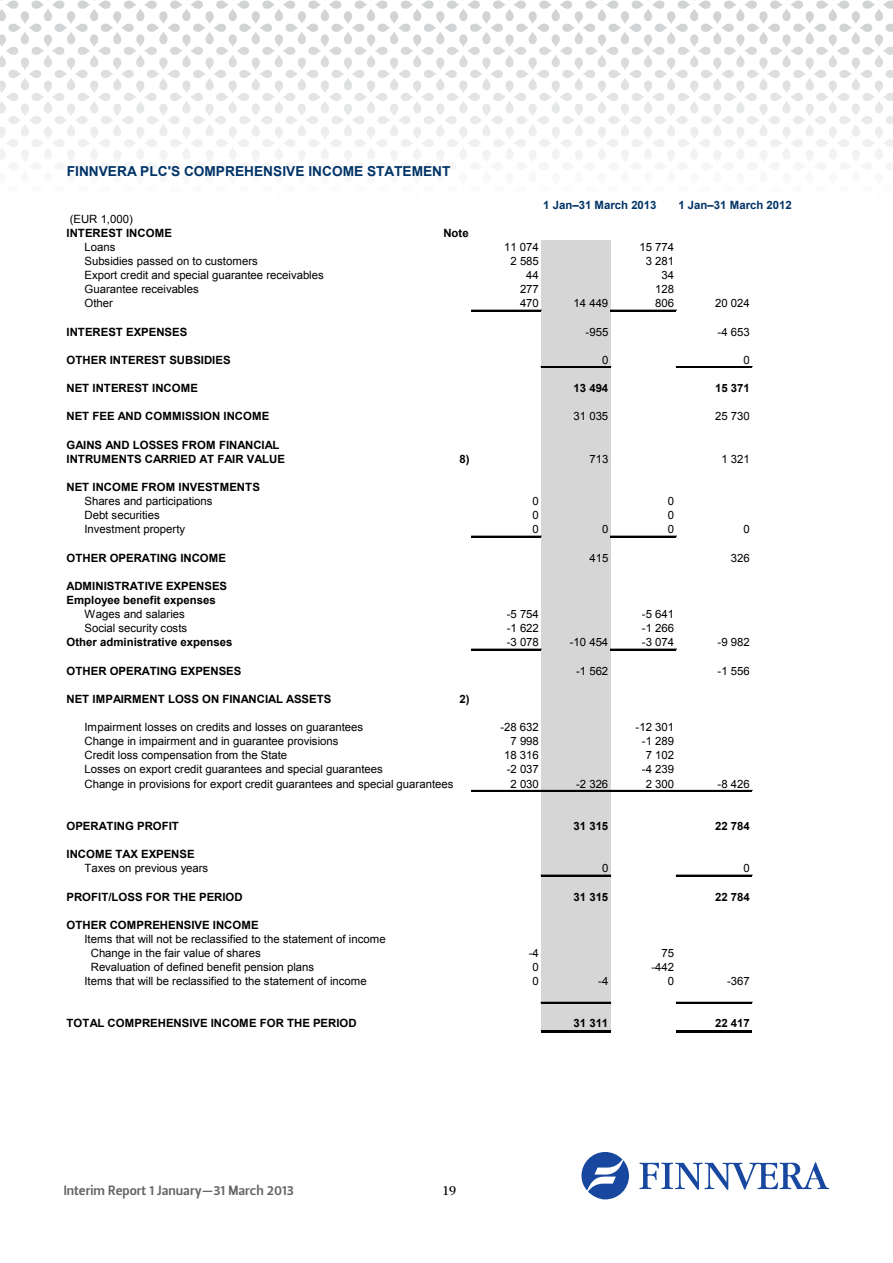
<style>
.page{position:relative;width:893px;height:1263px;background:#fff}
.page>*{position:absolute;margin:0;border:0;box-sizing:border-box;transform-origin:0 0}
.t1{font:700 13.65px "Arial";color:#036}
.t2{font:13.5px "Leitura Sans Grot 3";color:#636466}
.t3{font:13.5px "Leitura News Roman 2";color:#000}
.t4{font:11.4px/14.1px "Arial";color:#000}
.t5{font:700 11.4px/14.1px "Arial";color:#000}
.t6{font:700 11.4px "Arial";color:#036}
</style>
<div class="page">
<svg style="left:0;top:0;width:302px;height:164px"></svg>
<svg style="left:302px;top:0;width:323px;height:164px"></svg>
<svg style="left:625px;top:0;width:268px;height:164px"></svg>
<svg style="left:581px;top:1152px;width:48px;height:47px"></svg>
<svg style="left:639px;top:1162px;width:190px;height:28px"></svg>
<div style="left:541px;top:240px;width:70px;height:792px;background:#d6d6d6"></div>
<hr style="left:472px;top:310px;width:69px;height:1px;background:#000">
<hr style="left:541px;top:366px;width:70px;height:1px;background:#000">
<hr style="left:541px;top:367px;width:70px;height:1px;background:#000">
<hr style="left:472px;top:536px;width:69px;height:1px;background:#000">
<hr style="left:472px;top:649px;width:69px;height:1px;background:#000">
<hr style="left:541px;top:875px;width:70px;height:1px;background:#000">
<hr style="left:541px;top:1002px;width:70px;height:1px;background:#000">
<hr style="left:541px;top:1030px;width:70px;height:1px;background:#000">
<hr style="left:610px;top:310px;width:66px;height:1px;background:#000">
<hr style="left:676px;top:366px;width:76px;height:1px;background:#000">
<hr style="left:676px;top:367px;width:76px;height:1px;background:#000">
<hr style="left:610px;top:536px;width:66px;height:1px;background:#000">
<hr style="left:610px;top:649px;width:66px;height:1px;background:#000">
<hr style="left:472px;top:790px;width:280px;height:1px;background:#000">
<hr style="left:676px;top:875px;width:76px;height:1px;background:#000">
<hr style="left:676px;top:1002px;width:76px;height:1px;background:#000">
<hr style="left:676px;top:1030px;width:76px;height:1px;background:#000">
<p class="t1" style="left:67px;top:162px;width:385px">FINNVERA PLC'S COMPREHENSIVE INCOME STATEMENT</p>
<p class="t6" style="left:543px;top:197px;width:115px">1 Jan–31 March 2013</p>
<p class="t6" style="left:678px;top:197px;width:115px">1 Jan–31 March 2012</p>
<p class="t4" style="left:70px;top:212px;width:65px">(EUR 1,000)</p>
<p class="t5" style="left:67px;top:226px;width:107px">INTEREST INCOME</p>
<p class="t5" style="left:443px;top:226px;width:27px">Note</p>
<p class="t4" style="left:84px;top:240px;width:32px">Loans</p>
<p class="t4" style="left:504px;top:240px;width:36px">11 074</p>
<p class="t4" style="left:639px;top:240px;width:36px">15 774</p>
<p class="t4" style="left:84px;top:254px;width:175px">Subsidies passed on to customers</p>
<p class="t4" style="left:510px;top:254px;width:30px">2 585</p>
<p class="t4" style="left:646px;top:254px;width:30px">3 281</p>
<p class="t4" style="left:84px;top:268px;width:241px">Export credit and special guarantee receivables</p>
<p class="t4" style="left:526px;top:268px;width:14px">44</p>
<p class="t4" style="left:661px;top:268px;width:14px">34</p>
<p class="t4" style="left:84px;top:282px;width:116px">Guarantee receivables</p>
<p class="t4" style="left:520px;top:282px;width:20px">277</p>
<p class="t4" style="left:655px;top:282px;width:20px">128</p>
<p class="t4" style="left:84px;top:296px;width:30px">Other</p>
<p class="t4" style="left:520px;top:296px;width:20px">470</p>
<p class="t4" style="left:574px;top:296px;width:36px">14 449</p>
<p class="t4" style="left:655px;top:296px;width:20px">806</p>
<p class="t4" style="left:715px;top:296px;width:36px">20 024</p>
<p class="t5" style="left:67px;top:325px;width:122px">INTEREST EXPENSES</p>
<p class="t4" style="left:585px;top:325px;width:24px">-955</p>
<p class="t4" style="left:718px;top:325px;width:34px">-4 653</p>
<p class="t5" style="left:67px;top:353px;width:166px">OTHER INTEREST SUBSIDIES</p>
<p class="t4" style="left:602px;top:353px;width:8px">0</p>
<p class="t4" style="left:743px;top:353px;width:8px">0</p>
<p class="t5" style="left:67px;top:381px;width:133px">NET INTEREST INCOME</p>
<p class="t5" style="left:574px;top:381px;width:36px">13 494</p>
<p class="t5" style="left:715px;top:381px;width:36px">15 371</p>
<p class="t5" style="left:67px;top:410px;width:204px">NET FEE AND COMMISSION INCOME</p>
<p class="t4" style="left:574px;top:409px;width:36px">31 035</p>
<p class="t4" style="left:715px;top:409px;width:36px">25 730</p>
<p class="t5" style="left:67px;top:438px;width:220px">GAINS AND LOSSES FROM FINANCIAL<br>INTRUMENTS CARRIED AT FAIR VALUE</p>
<p class="t5" style="left:459px;top:452px;width:12px">8)</p>
<p class="t4" style="left:589px;top:452px;width:20px">713</p>
<p class="t4" style="left:721px;top:452px;width:30px">1 321</p>
<p class="t5" style="left:67px;top:480px;width:195px">NET INCOME FROM INVESTMENTS</p>
<p class="t4" style="left:84px;top:494px;width:130px">Shares and participations</p>
<p class="t4" style="left:533px;top:494px;width:8px">0</p>
<p class="t4" style="left:668px;top:494px;width:8px">0</p>
<p class="t4" style="left:84px;top:508px;width:77px">Debt securities</p>
<p class="t4" style="left:533px;top:508px;width:8px">0</p>
<p class="t4" style="left:668px;top:508px;width:8px">0</p>
<p class="t4" style="left:84px;top:522px;width:102px">Investment property</p>
<p class="t4" style="left:533px;top:522px;width:8px">0</p>
<p class="t4" style="left:602px;top:522px;width:8px">0</p>
<p class="t4" style="left:668px;top:522px;width:8px">0</p>
<p class="t4" style="left:743px;top:522px;width:8px">0</p>
<p class="t5" style="left:67px;top:551px;width:161px">OTHER OPERATING INCOME</p>
<p class="t4" style="left:589px;top:551px;width:20px">415</p>
<p class="t4" style="left:731px;top:551px;width:20px">326</p>
<p class="t5" style="left:67px;top:579px;width:162px">ADMINISTRATIVE EXPENSES<br>Employee benefit expenses</p>
<p class="t4" style="left:84px;top:607px;width:102px">Wages and salaries</p>
<p class="t4" style="left:507px;top:607px;width:34px">-5 754</p>
<p class="t4" style="left:642px;top:607px;width:34px">-5 641</p>
<p class="t4" style="left:84px;top:621px;width:104px">Social security costs</p>
<p class="t4" style="left:507px;top:621px;width:34px">-1 622</p>
<p class="t4" style="left:642px;top:621px;width:34px">-1 266</p>
<p class="t5" style="left:67px;top:636px;width:167px">Other administrative expenses</p>
<p class="t4" style="left:507px;top:635px;width:34px">-3 078</p>
<p class="t4" style="left:570px;top:635px;width:40px">-10 454</p>
<p class="t4" style="left:642px;top:635px;width:34px">-3 074</p>
<p class="t4" style="left:718px;top:635px;width:34px">-9 982</p>
<p class="t5" style="left:67px;top:664px;width:176px">OTHER OPERATING EXPENSES</p>
<p class="t4" style="left:576px;top:664px;width:34px">-1 562</p>
<p class="t4" style="left:718px;top:664px;width:34px">-1 556</p>
<p class="t5" style="left:67px;top:692px;width:266px">NET IMPAIRMENT LOSS ON FINANCIAL ASSETS</p>
<p class="t5" style="left:459px;top:692px;width:12px">2)</p>
<p class="t4" style="left:84px;top:720px;width:280px">Impairment losses on credits and losses on guarantees</p>
<p class="t4" style="left:500px;top:720px;width:40px">-28 632</p>
<p class="t4" style="left:636px;top:720px;width:40px">-12 301</p>
<p class="t4" style="left:84px;top:734px;width:255px">Change in impairment and in guarantee provisions</p>
<p class="t4" style="left:510px;top:734px;width:30px">7 998</p>
<p class="t4" style="left:642px;top:734px;width:34px">-1 289</p>
<p class="t4" style="left:84px;top:748px;width:204px">Credit loss compensation from the State</p>
<p class="t4" style="left:504px;top:748px;width:36px">18 316</p>
<p class="t4" style="left:646px;top:748px;width:30px">7 102</p>
<p class="t4" style="left:84px;top:762px;width:300px">Losses on export credit guarantees and special guarantees</p>
<p class="t4" style="left:507px;top:762px;width:34px">-2 037</p>
<p class="t4" style="left:642px;top:762px;width:34px">-4 239</p>
<p class="t4" style="left:84px;top:777px;width:370px">Change in provisions for export credit guarantees and special guarantees</p>
<p class="t4" style="left:510px;top:777px;width:30px">2 030</p>
<p class="t4" style="left:576px;top:777px;width:34px">-2 326</p>
<p class="t4" style="left:646px;top:777px;width:30px">2 300</p>
<p class="t4" style="left:718px;top:777px;width:34px">-8 426</p>
<p class="t5" style="left:67px;top:819px;width:114px">OPERATING PROFIT</p>
<p class="t5" style="left:574px;top:819px;width:36px">31 315</p>
<p class="t5" style="left:715px;top:819px;width:36px">22 784</p>
<p class="t5" style="left:67px;top:847px;width:130px">INCOME TAX EXPENSE</p>
<p class="t4" style="left:84px;top:861px;width:125px">Taxes on previous years</p>
<p class="t4" style="left:602px;top:861px;width:8px">0</p>
<p class="t4" style="left:743px;top:861px;width:8px">0</p>
<p class="t5" style="left:67px;top:890px;width:178px">PROFIT/LOSS FOR THE PERIOD</p>
<p class="t5" style="left:574px;top:890px;width:36px">31 315</p>
<p class="t5" style="left:715px;top:890px;width:36px">22 784</p>
<p class="t5" style="left:67px;top:918px;width:194px">OTHER COMPREHENSIVE INCOME</p>
<p class="t4" style="left:91px;top:932px;width:297px;text-indent:-6px">Items that will not be reclassified to the statement of income<br>Change in the fair value of shares</p>
<p class="t4" style="left:529px;top:946px;width:12px">-4</p>
<p class="t4" style="left:661px;top:946px;width:14px">75</p>
<p class="t4" style="left:91px;top:960px;width:225px">Revaluation of defined benefit pension plans</p>
<p class="t4" style="left:533px;top:960px;width:8px">0</p>
<p class="t4" style="left:651px;top:960px;width:24px">-442</p>
<p class="t4" style="left:84px;top:974px;width:284px">Items that will be reclassified to the statement of income</p>
<p class="t4" style="left:533px;top:974px;width:8px">0</p>
<p class="t4" style="left:598px;top:974px;width:12px">-4</p>
<p class="t4" style="left:668px;top:974px;width:8px">0</p>
<p class="t4" style="left:727px;top:974px;width:24px">-367</p>
<p class="t5" style="left:67px;top:1017px;width:292px">TOTAL COMPREHENSIVE INCOME FOR THE PERIOD</p>
<p class="t5" style="left:574px;top:1017px;width:36px">31 311</p>
<p class="t5" style="left:715px;top:1017px;width:36px">22 417</p>
<p class="t2" style="left:64px;top:1181px;width:232px">Interim Report 1 January—31 March 2013</p>
<p class="t3" style="left:443px;top:1182px;width:15px">19</p>
</div>
